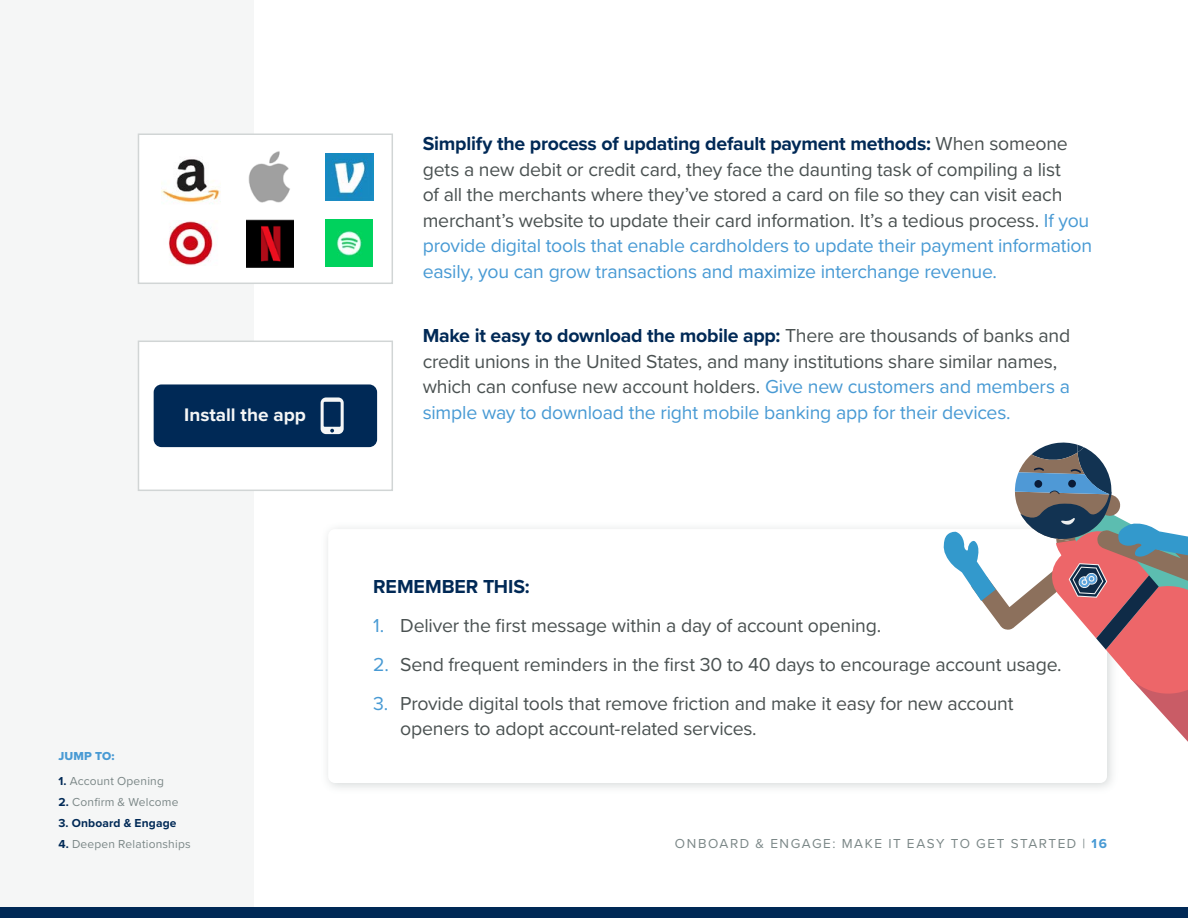
<style>
.page{position:relative;width:1188px;height:918px;background:#fff}
.page>*{position:absolute;margin:0;border:0;box-sizing:border-box;transform-origin:0 0}
.t1{font:19.5px/25.5px "Proxima Nova";letter-spacing:-.01em;color:#4a5151}
.t2{font:700 19.5px "Proxima Nova";letter-spacing:-.005em;color:#002956}
.t3{font:700 18.9px "Proxima Nova";color:#f5f6f6}
.t4{font:13.5px "Proxima Nova";letter-spacing:.115em;color:#7b8787}
.t5{font:12px "Proxima Nova";letter-spacing:.015em;color:#7b8787}
.t6{font:700 12px "Proxima Nova";letter-spacing:.015em;color:#002956}
.t7{font:12px "Proxima Nova Extrabld";letter-spacing:.015em;color:#489ad4}
.s1{font-weight:700;color:#002956}
.s2{color:#489ad4}
.s3{font-weight:700;color:#489ad4}
</style>
<div class="page">
<div style="left:0;top:0;width:253px;height:918px;background:#f5f6f6"></div>
<div style="left:0;top:907px;width:1188px;height:11px;background:#002956"></div>
<div style="left:320px;top:521px;width:799px;height:274px;background:#7b8787;opacity:.3"></div>
<div style="left:328px;top:529px;width:779px;height:254px;background:#fff;border-radius:7px"></div>
<svg style="left:943px;top:442px;width:245px;height:300px"></svg>
<div style="left:138px;top:341px;width:254px;height:149px;background:#fff"></div>
<div style="left:154px;top:384px;width:223px;height:63px;background:#002956;border-radius:8px"></div>
<svg style="left:321px;top:397px;width:23px;height:37px"></svg>
<div style="left:324px;top:402px;width:17px;height:25px;background:#002956"></div>
<svg style="left:330px;top:429px;width:4px;height:4px"></svg>
<div style="left:138px;top:341px;width:255px;height:150px;border:2px solid #d1d5d5"></div>
<div style="left:138px;top:134px;width:254px;height:149px;background:#fff"></div>
<img style="left:161px;top:159px;width:59px;height:45px">
<img style="left:248px;top:151px;width:42px;height:51px">
<img style="left:326px;top:220px;width:46px;height:46px">
<img style="left:326px;top:153px;width:47px;height:47px">
<img style="left:246px;top:220px;width:48px;height:47px">
<img style="left:169px;top:221px;width:46px;height:45px">
<div style="left:138px;top:134px;width:255px;height:150px;border:2px solid #d1d5d5"></div>
<p class="t3" style="left:184px;top:401px;width:123px">Install the app</p>
<p class="t7" style="left:58px;top:747px;width:58px">JUMP TO:</p>
<p class="t5" style="left:58px;top:772px;width:107px"><span class="s1">1.</span> Account Opening</p>
<p class="t5" style="left:58px;top:793px;width:122px"><span class="s1">2.</span> Confirm &amp; Welcome</p>
<p class="t6" style="left:58px;top:814px;width:120px">3. Onboard &amp; Engage</p>
<p class="t5" style="left:58px;top:835px;width:134px"><span class="s1">4.</span> Deepen Relationships</p>
<p class="t1" style="left:423px;top:130px;width:671px"><span class="s1">Simplify the process of updating default payment methods:</span> When someone gets a new debit or credit card, they face the daunting task of compiling a list<br>of all the merchants where they’ve stored a card on file so they can visit each merchant’s website to update their card information. It’s a tedious process. <span class="s2">If you provide digital tools that enable cardholders to update their payment information easily, you can grow transactions and maximize interchange revenue.</span></p>
<p class="t1" style="left:423px;top:322px;width:649px"><span class="s1">Make it easy to download the mobile app:</span> There are thousands of banks and credit unions in the United States, and many institutions share similar names, which can confuse new account holders. <span class="s2">Give new customers and members a simple way to download the right mobile banking app for their devices.</span></p>
<p class="t2" style="left:373px;top:571px;width:158px">REMEMBER THIS:</p>
<p class="t1" style="left:373px;top:611px;width:510px"><span class="s2">1.</span> Deliver the first message within a day of account opening.</p>
<p class="t1" style="left:373px;top:650px;width:690px"><span class="s2">2.</span> Send frequent reminders in the first 30 to 40 days to encourage account usage.</p>
<p class="t1" style="left:400px;top:689px;width:615px;text-indent:-27px"><span class="s2">3.</span> Provide digital tools that remove friction and make it easy for new account openers to adopt account-related services.</p>
<p class="t4" style="left:675px;top:833px;width:434px">ONBOARD &amp; ENGAGE: MAKE IT EASY TO GET STARTED | <span class="s3">16</span></p>
</div>
